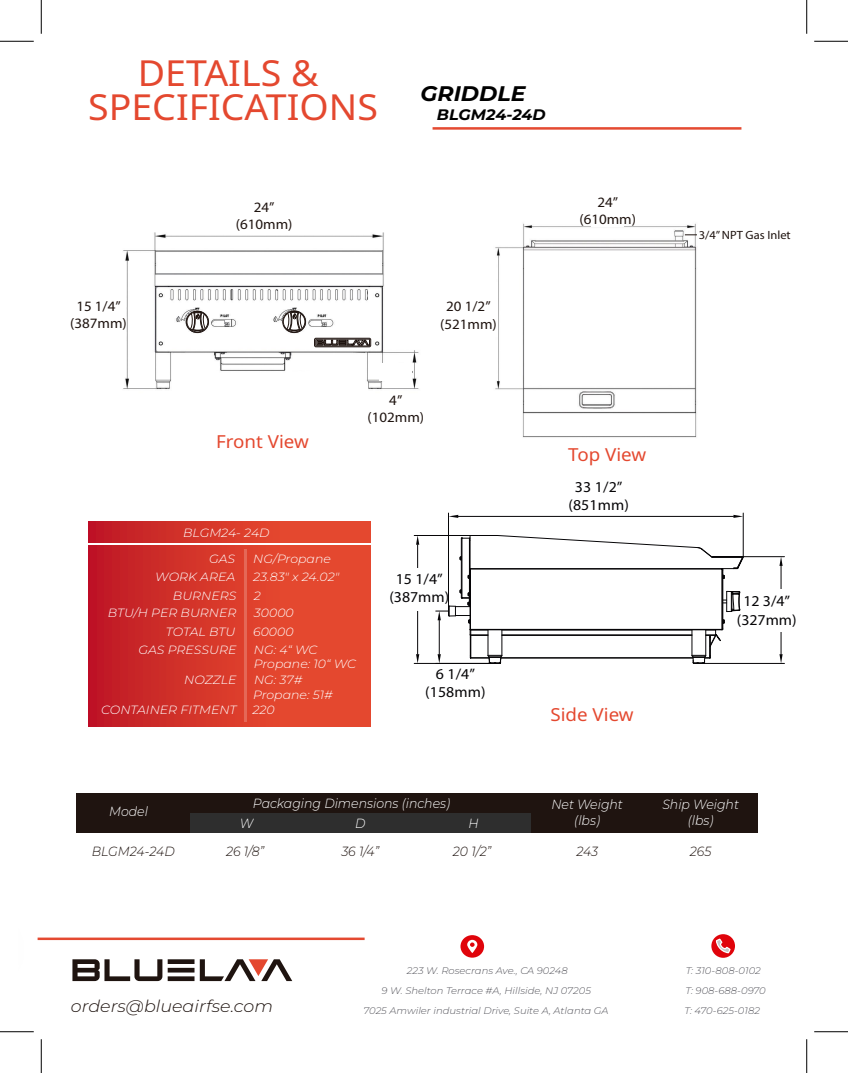
<style>
.page{position:relative;width:848px;height:1073px;background:#fff}
.page>*{position:absolute;margin:0;border:0;box-sizing:border-box;transform-origin:0 0}
.t1{font:35.88px/33.5px "Noto Sans";color:#e4482f;text-align:center;scale:1.05 1}
.t2{font:italic 100 21.12px "Montserrat";color:#000;scale:1.05 1}
.t3{font:17.88px "Noto Sans";color:#e4482f;scale:1.05 1}
.t4{font:italic 100 16.75px "Montserrat";color:#1f1410;scale:1.05 1}
.t5{font:italic 100 15.25px "Montserrat";color:#000;scale:1.05 1}
.t6{font:15.12px/18.1px "Myriad Pro";color:#060507;text-align:center;scale:1.05 1}
.t7{font:14.38px/17.2px "Myriad Pro";color:#1f1410;text-align:center;scale:1.05 1}
.t8{font:italic 100 13.25px/15.5px "Montserrat";color:#fff;text-align:center;scale:.94 1}
.t9{font:italic 100 13.25px "Montserrat";letter-spacing:-.005em;color:#1f1410;scale:.94 1}
.t10{font:italic 100 12px/18.2px "Montserrat";color:#fff;text-align:right;scale:1.05 1}
.t11{font:12px "Myriad Pro";color:#1f1410;scale:1.05 1}
.t12{font:italic 100 9.5px "Montserrat";color:#56565d;scale:1.05 1}
</style>
<div class="page">
<div style="left:76px;top:793px;width:114px;height:39px;background:#1f1410"></div>
<div style="left:190px;top:793px;width:340px;height:19px;background:#1f1410"></div>
<div style="left:530px;top:793px;width:114px;height:39px;background:#1f1410"></div>
<div style="left:644px;top:793px;width:113px;height:39px;background:#1f1410"></div>
<div style="left:190px;top:812px;width:113px;height:20px;background:#2e2e2e"></div>
<div style="left:303px;top:812px;width:114px;height:20px;background:#2e2e2e"></div>
<div style="left:417px;top:812px;width:113px;height:20px;background:#2e2e2e"></div>
<div style="left:88px;top:545px;width:282px;height:182px;background:linear-gradient(to right,#c21d26,#ec5331)"></div>
<div style="left:88px;top:521px;width:282px;height:21px;background:linear-gradient(to right,#c21d26,#ec5331)"></div>
<hr style="left:244px;top:549px;width:3px;height:172px;background:#fff">
<svg style="left:95px;top:959px;width:197px;height:22px"></svg>
<hr style="left:38px;top:937px;width:326px;height:3px;background:#e44a31">
<hr style="left:432px;top:127px;width:309px;height:3px;background:#e44a31">
<img style="left:19px;top:662px;width:76px;height:371px">
<img style="left:495px;top:223px;width:202px;height:215px">
<img style="left:123px;top:232px;width:296px;height:157px">
<div style="left:186px;top:311px;width:22px;height:22px;border:1px solid #1f1410;border-radius:50%"></div>
<svg style="left:187px;top:312px;width:21px;height:20px"></svg>
<div style="left:187px;top:311px;width:21px;height:21px;border:1px solid #1f1410;border-radius:50%"></div>
<svg style="left:190px;top:309px;width:16px;height:22px"></svg>
<div style="left:282px;top:311px;width:23px;height:22px;border:1px solid #1f1410;border-radius:50%"></div>
<svg style="left:283px;top:311px;width:22px;height:21px"></svg>
<div style="left:283px;top:311px;width:22px;height:21px;border:1px solid #1f1410;border-radius:50%"></div>
<svg style="left:286px;top:309px;width:16px;height:22px"></svg>
<div style="left:314px;top:338px;width:57px;height:9px;border:1px solid #1f1410"></div>
<div style="left:315px;top:339px;width:54px;height:7px;border:1px solid #1f1410"></div>
<svg style="left:316px;top:340px;width:53px;height:5px"></svg>
<div style="left:94px;top:276px;width:32px;height:80px;background:#fff"></div>
<div style="left:250px;top:217px;width:33px;height:17px;background:#fff"></div>
<div style="left:379px;top:363px;width:33px;height:17px;background:#fff"></div>
<div style="left:465px;top:291px;width:33px;height:45px;background:#fff"></div>
<div style="left:591px;top:214px;width:33px;height:12px;background:#fff"></div>
<hr style="left:448px;top:513px;width:1px;height:94px;background:#060507">
<hr style="left:743px;top:513px;width:1px;height:44px;background:#060507">
<hr style="left:458px;top:516px;width:275px;height:1px;background:#060507">
<svg style="left:449px;top:515px;width:9px;height:3px"></svg>
<svg style="left:733px;top:515px;width:10px;height:3px"></svg>
<hr style="left:414px;top:535px;width:56px;height:1px;background:#060507">
<hr style="left:414px;top:663px;width:79px;height:1px;background:#060507">
<hr style="left:417px;top:544px;width:1px;height:110px;background:#060507">
<svg style="left:416px;top:536px;width:3px;height:8px"></svg>
<svg style="left:416px;top:654px;width:3px;height:9px"></svg>
<svg style="left:435px;top:535px;width:308px;height:129px"></svg>
<hr style="left:702px;top:663px;width:82px;height:1px;background:#060507">
<hr style="left:741px;top:556px;width:43px;height:1px;background:#060507">
<hr style="left:780px;top:566px;width:1px;height:88px;background:#060507">
<svg style="left:779px;top:654px;width:3px;height:9px"></svg>
<svg style="left:779px;top:556px;width:3px;height:10px"></svg>
<div style="left:412px;top:568px;width:14px;height:43px;background:#fff"></div>
<div style="left:432px;top:663px;width:14px;height:116px;background:#fff"></div>
<div style="left:773px;top:589px;width:15px;height:43px;background:#fff"></div>
<svg style="left:684px;top:235px;width:13px;height:1px"></svg>
<div style="left:460px;top:935px;width:24px;height:22px;background:#e0040b;border-radius:50%"></div>
<svg style="left:467px;top:939px;width:10px;height:14px"></svg>
<div style="left:711px;top:934px;width:24px;height:23px;background:#e0040b;border-radius:50%"></div>
<svg style="left:715px;top:934px;width:15px;height:20px"></svg>
<hr style="left:0;top:1030px;width:34px;height:2px;background:#fff">
<hr style="left:0;top:41px;width:34px;height:1px;background:#000">
<hr style="left:814px;top:41px;width:34px;height:1px;background:#000">
<hr style="left:0;top:1031px;width:34px;height:1px;background:#000">
<hr style="left:814px;top:1031px;width:34px;height:1px;background:#000">
<hr style="left:41px;top:0;width:1px;height:34px;background:#000">
<hr style="left:41px;top:1039px;width:1px;height:33px;background:#000">
<hr style="left:806px;top:0;width:1px;height:34px;background:#000">
<hr style="left:806px;top:1039px;width:1px;height:33px;background:#000">
<h1 class="t1" style="left:88px;top:58px;width:277px">DETAILS &amp;<br>SPECIFICATIONS</h1>
<h2 class="t2" style="left:420px;top:80px;width:102px">GRIDDLE</h2>
<p class="t5" style="left:437px;top:104px;width:105px">BLGM24-24D</p>
<p class="t7" style="left:70px;top:297px;width:55px">15 1/4” (387mm)</p>
<p class="t7" style="left:236px;top:199px;width:55px">24” (610mm)</p>
<h3 class="t3" style="left:216px;top:429px;width:90px">Front View</h3>
<p class="t7" style="left:440px;top:298px;width:55px">20 1/2” (521mm)</p>
<p class="t7" style="left:367px;top:391px;width:55px">4” (102mm)</p>
<p class="t10" style="left:183px;top:524px;width:84px">BLGM24- 24D</p>
<p class="t10" style="left:209px;top:549px;width:26px">GAS</p>
<p class="t10" style="left:108px;top:586px;width:124px">BURNERS<br>BTU/H PER BURNER<br>TOTAL BTU<br>GAS PRESSURE</p>
<p class="t10" style="left:155px;top:567px;width:78px">WORK AREA</p>
<p class="t10" style="left:253px;top:549px;width:76px">NG/Propane</p>
<p class="t10" style="left:253px;top:586px;width:63px;text-align:left">2<br>30000<br>60000<br>NG: 4“ WC</p>
<p class="t10" style="left:253px;top:567px;width:83px">23.83" x 24.02"</p>
<p class="t6" style="left:389px;top:569px;width:58px">15 1/4” (387mm)</p>
<p class="t7" style="left:579px;top:193px;width:55px">24” (610mm)</p>
<h3 class="t3" style="left:568px;top:442px;width:76px">Top View</h3>
<p class="t6" style="left:568px;top:478px;width:59px">33 1/2” (851mm)</p>
<p class="t10" style="left:184px;top:670px;width:51px">NOZZLE</p>
<p class="t10" style="left:101px;top:700px;width:130px">CONTAINER FITMENT</p>
<p class="t10" style="left:254px;top:654px;width:99px">Propane: 10“ WC</p>
<p class="t10" style="left:254px;top:670px;width:47px">NG: 37#</p>
<p class="t10" style="left:252px;top:700px;width:23px">220</p>
<p class="t10" style="left:253px;top:685px;width:77px">Propane: 51#</p>
<p class="t6" style="left:425px;top:664px;width:59px">6 1/4” (158mm)</p>
<h3 class="t3" style="left:550px;top:702px;width:81px">Side View</h3>
<p class="t11" style="left:698px;top:227px;width:89px">3/4” NPT Gas Inlet</p>
<p class="t6" style="left:736px;top:592px;width:58px">12 3/4” (327mm)</p>
<p class="t8" style="left:253px;top:795px;width:211px">Packaging Dimensions (inches)</p>
<p class="t8" style="left:109px;top:803px;width:43px">Model</p>
<p class="t8" style="left:662px;top:796px;width:83px">Ship Weight (lbs)</p>
<p class="t8" style="left:551px;top:796px;width:78px">Net Weight (lbs)</p>
<p class="t8" style="left:240px;top:815px;width:16px">W</p>
<p class="t8" style="left:355px;top:815px;width:12px">D</p>
<p class="t8" style="left:468px;top:815px;width:12px">H</p>
<p class="t9" style="left:92px;top:842px;width:90px">BLGM24-24D</p>
<p class="t9" style="left:226px;top:842px;width:42px">26 1/8”</p>
<p class="t9" style="left:341px;top:842px;width:42px">36 1/4”</p>
<p class="t9" style="left:453px;top:842px;width:42px">20 1/2”</p>
<p class="t9" style="left:576px;top:842px;width:25px">243</p>
<p class="t9" style="left:690px;top:842px;width:24px">265</p>
<h3 class="t4" style="left:71px;top:994px;width:194px">orders@blueairfse.com</h3>
<p class="t12" style="left:407px;top:964px;width:155px">223 W. Rosecrans Ave., CA 90248</p>
<p class="t12" style="left:685px;top:964px;width:73px">T: 310-808-0102</p>
<p class="t12" style="left:363px;top:1004px;width:235px">7025 Amwiler industrial Drive, Suite A, Atlanta GA</p>
<p class="t12" style="left:381px;top:983px;width:201px">9 W. Shelton Terrace #A, Hillside, NJ 07205</p>
<p class="t12" style="left:685px;top:983px;width:78px">T: 908-688-0970</p>
<p class="t12" style="left:684px;top:1004px;width:73px">T: 470-625-0182</p>
</div>
